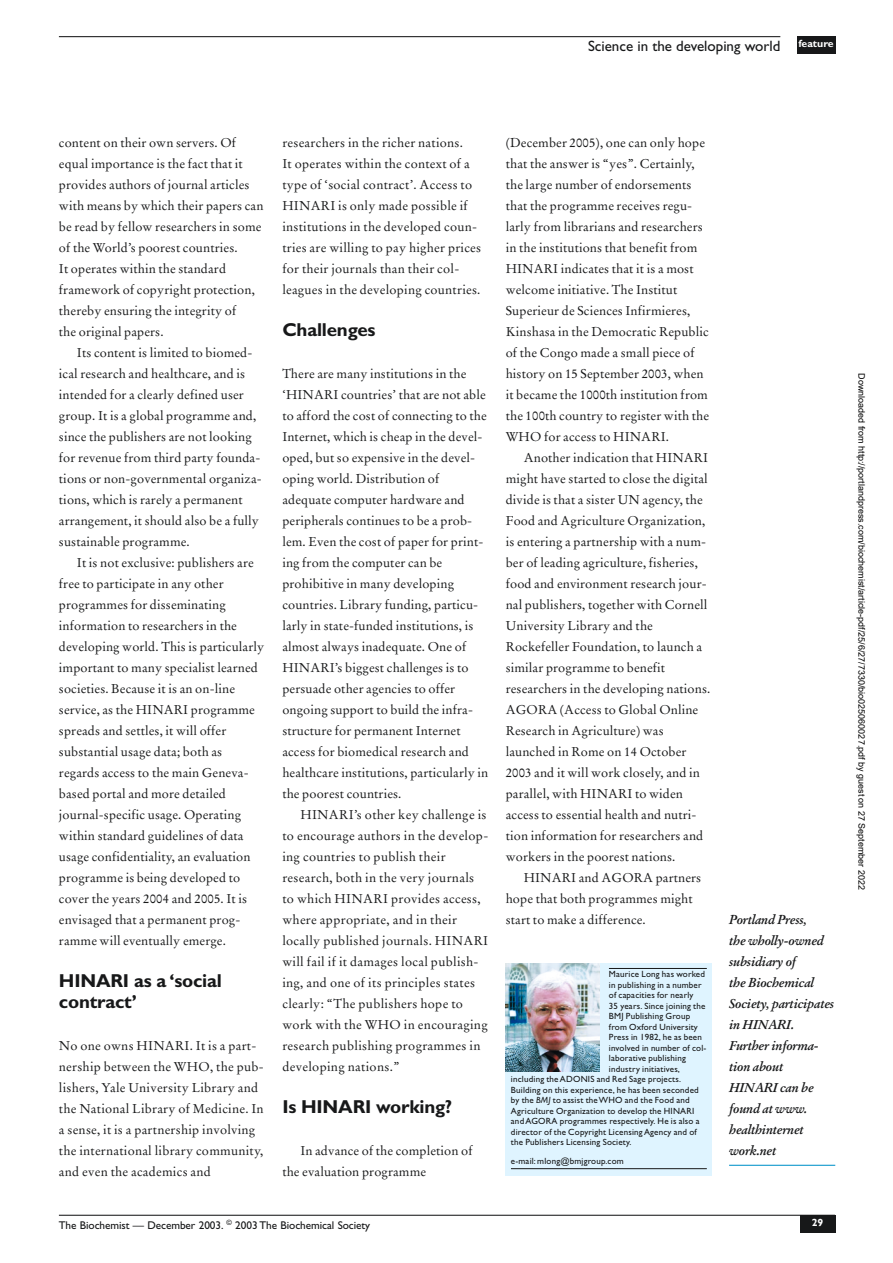
<style>
.page{position:relative;width:893px;height:1263px;background:#fff}
.page>*{position:absolute;margin:0;border:0;box-sizing:border-box;transform-origin:0 0}
.t1{font:700 18.75px/21px "Gill Sans";letter-spacing:-.01em;color:#171819}
.t2{font:15px "Gill Sans";color:#171819}
.t3{font:12.75px/21px "Stempel Garamond";letter-spacing:.01em;color:#171819}
.t4{font:italic 700 12.75px/21px "Stempel Garamond";letter-spacing:-.015em;color:#171819}
.t5{font:11.25px "Gill Sans";letter-spacing:-.005em;color:#171819}
.t6{font:700 10.5px "Gill Sans";color:#fff}
.t7{font:9px "Gill Sans";letter-spacing:.02em;color:#171819}
.t8{font:9px "Arial";color:#000}
.s1{font-style:italic}
</style>
<div class="page">
<hr style="left:59px;top:36px;width:721px;height:1px;background:#171819">
<div style="left:796px;top:36px;width:39px;height:18px;background:#171819"></div>
<hr style="left:729px;top:1165px;width:106px;height:1px;background:#0091c9">
<hr style="left:59px;top:1215px;width:776px;height:1px;background:#171819">
<div style="left:800px;top:1215px;width:35px;height:18px;background:#171819"></div>
<div style="left:505px;top:963px;width:207px;height:213px;background:#dff4ff"></div>
<hr style="left:609px;top:968px;width:97px;height:1px;background:#171819">
<hr style="left:511px;top:1168px;width:195px;height:1px;background:#171819">
<img style="left:505px;top:963px;width:94px;height:108px">
<p class="t2" style="left:588px;top:40px;width:247px">Science in the developing world <sup>feature</sup></p>
<p class="t3" style="left:59px;top:133px;width:206px">content on their own servers. Of equal importance is the fact that it provides authors of journal articles with means by which their papers can be read by fellow researchers in some of the World’s poorest countries.<br>It operates within the standard framework of copyright protection, thereby ensuring the integrity of<br>the original papers.</p>
<p class="t3" style="left:59px;top:343px;width:204px;text-indent:18px">Its content is limited to biomed&shy;ical research and healthcare, and is intended for a clearly defined user group. It is a global programme and, since the publishers are not looking for revenue from third party founda&shy;tions or non-governmental organiza&shy;tions, which is rarely a permanent arrangement, it should also be a fully sustainable programme.</p>
<p class="t3" style="left:59px;top:553px;width:207px;text-indent:18px">It is not exclusive: publishers are free to participate in any other programmes for disseminating information to researchers in the developing world. This is particularly important to many specialist learned societies. Because it is an on-line service, as the HINARI programme spreads and settles, it will offer substantial usage data; both as regards access to the main Geneva&shy;based portal and more detailed journal-specific usage. Operating within standard guidelines of data usage confidentiality, an evaluation programme is being developed to cover the years 2004 and 2005. It is envisaged that a permanent prog&shy;ramme will eventually emerge.</p>
<h1 class="t1" style="left:59px;top:972px;width:164px">HINARI as a ‘social contract’</h1>
<p class="t3" style="left:59px;top:1036px;width:206px">No one owns HINARI. It is a part&shy;nership between the WHO, the pub&shy;lishers, Yale University Library and the National Library of Medicine. In a sense, it is a partnership involving the international library community, and even the academics and</p>
<p class="t3" style="left:282px;top:133px;width:200px">researchers in the richer nations.<br>It operates within the context of a type of ‘social contract’. Access to HINARI is only made possible if institutions in the developed coun&shy;tries are willing to pay higher prices for their journals than their col&shy;leagues in the developing countries.</p>
<h1 class="t1" style="left:282px;top:321px;width:95px">Challenges</h1>
<p class="t3" style="left:282px;top:364px;width:207px">There are many institutions in the ‘HINARI countries’ that are not able to afford the cost of connecting to the Internet, which is cheap in the devel&shy;oped, but so expensive in the devel&shy;oping world. Distribution of adequate computer hardware and peripherals continues to be a prob&shy;lem. Even the cost of paper for print&shy;ing from the computer can be prohibitive in many developing countries. Library funding, particu&shy;larly in state-funded institutions, is almost always inadequate. One of HINARI’s biggest challenges is to persuade other agencies to offer ongoing support to build the infra&shy;structure for permanent Internet access for biomedical research and healthcare institutions, particularly in the poorest countries.</p>
<p class="t3" style="left:282px;top:805px;width:207px;text-indent:18px">HINARI’s other key challenge is to encourage authors in the develop&shy;ing countries to publish their research, both in the very journals to which HINARI provides access, where appropriate, and in their locally published journals. HINARI will fail if it damages local publish&shy;ing, and one of its principles states clearly: “The publishers hope to work with the WHO in encouraging research publishing programmes in developing nations.”</p>
<h1 class="t1" style="left:282px;top:1098px;width:171px">Is HINARI working?</h1>
<p class="t3" style="left:282px;top:1141px;width:192px;text-indent:18px">In advance of the completion of the evaluation programme</p>
<p class="t3" style="left:505px;top:133px;width:205px">(December 2005), one can only hope that the answer is “yes”. Certainly, the large number of endorsements that the programme receives regu&shy;larly from librarians and researchers in the institutions that benefit from HINARI indicates that it is a most welcome initiative. The Institut Superieur de Sciences Infirmieres, Kinshasa in the Democratic Republic of the Congo made a small piece of history on 15 September 2003, when it became the 1000th institution from the 100th country to register with the WHO for access to HINARI.</p>
<p class="t3" style="left:505px;top:448px;width:206px;text-indent:18px">Another indication that HINARI might have started to close the digital divide is that a sister UN agency, the Food and Agriculture Organization, is entering a partnership with a num&shy;ber of leading agriculture, fisheries, food and environment research jour&shy;nal publishers, together with Cornell University Library and the Rockefeller Foundation, to launch a similar programme to benefit researchers in the developing nations.<br>AGORA (Access to Global Online Research in Agriculture) was launched in Rome on 14 October 2003 and it will work closely, and in parallel, with HINARI to widen access to essential health and nutri&shy;tion information for researchers and workers in the poorest nations.</p>
<p class="t3" style="left:505px;top:868px;width:197px;text-indent:18px">HINARI and AGORA partners hope that both programmes might start to make a difference.</p>
<p class="t7" style="left:609px;top:971px;width:98px">Maurice Long has worked</p>
<p class="t7" style="left:609px;top:982px;width:94px">in publishing in a number</p>
<p class="t7" style="left:609px;top:992px;width:86px">of capacities for nearly</p>
<p class="t7" style="left:609px;top:1003px;width:98px">35 years. Since joining the</p>
<p class="t7" style="left:609px;top:1013px;width:83px">BMJ Publishing Group</p>
<p class="t7" style="left:609px;top:1024px;width:90px">from Oxford University</p>
<p class="t7" style="left:609px;top:1034px;width:94px">Press in 1982, he as been</p>
<p class="t7" style="left:609px;top:1045px;width:99px">involved in number of col-</p>
<p class="t7" style="left:609px;top:1055px;width:78px">laborative publishing</p>
<p class="t7" style="left:609px;top:1066px;width:72px">industry initiatives,</p>
<p class="t7" style="left:511px;top:1076px;width:172px">including the ADONIS and Red Sage projects.</p>
<p class="t7" style="left:511px;top:1087px;width:189px">Building on this experience, he has been seconded</p>
<p class="t7" style="left:511px;top:1097px;width:180px">by the <span class="s1">BMJ</span> to assist the WHO and the Food and</p>
<p class="t7" style="left:511px;top:1108px;width:185px">Agriculture Organization to develop the HINARI</p>
<p class="t7" style="left:511px;top:1118px;width:190px">and AGORA programmes respectively. He is also a</p>
<p class="t7" style="left:511px;top:1129px;width:187px">director of the Copyright Licensing Agency and of</p>
<p class="t7" style="left:511px;top:1139px;width:122px">the Publishers Licensing Society.</p>
<p class="t7" style="left:511px;top:1158px;width:114px">e-mail: mlong@bmjgroup.com</p>
<p class="t4" style="left:729px;top:910px;width:106px">Portland Press,<br>the wholly-owned subsidiary of<br>the Biochemical<br>Society, participates in HINARI.<br>Further informa&shy;tion about<br>HINARI can be found at www. healthinternet work.net</p>
<p class="t5" style="left:59px;top:1221px;width:313px">The Biochemist — December 2003. <sup>©</sup> 2003 The Biochemical Society</p>
<p class="t6" style="left:811px;top:1219px;width:13px">29</p>
<p class="t8" style="left:865px;top:373px;width:518px;rotate:90deg">Downloaded from http://portlandpress.com/biochemist/article-pdf/25/6/27/7330/bio025060027.pdf by guest on 27 September 2022</p>
</div>
